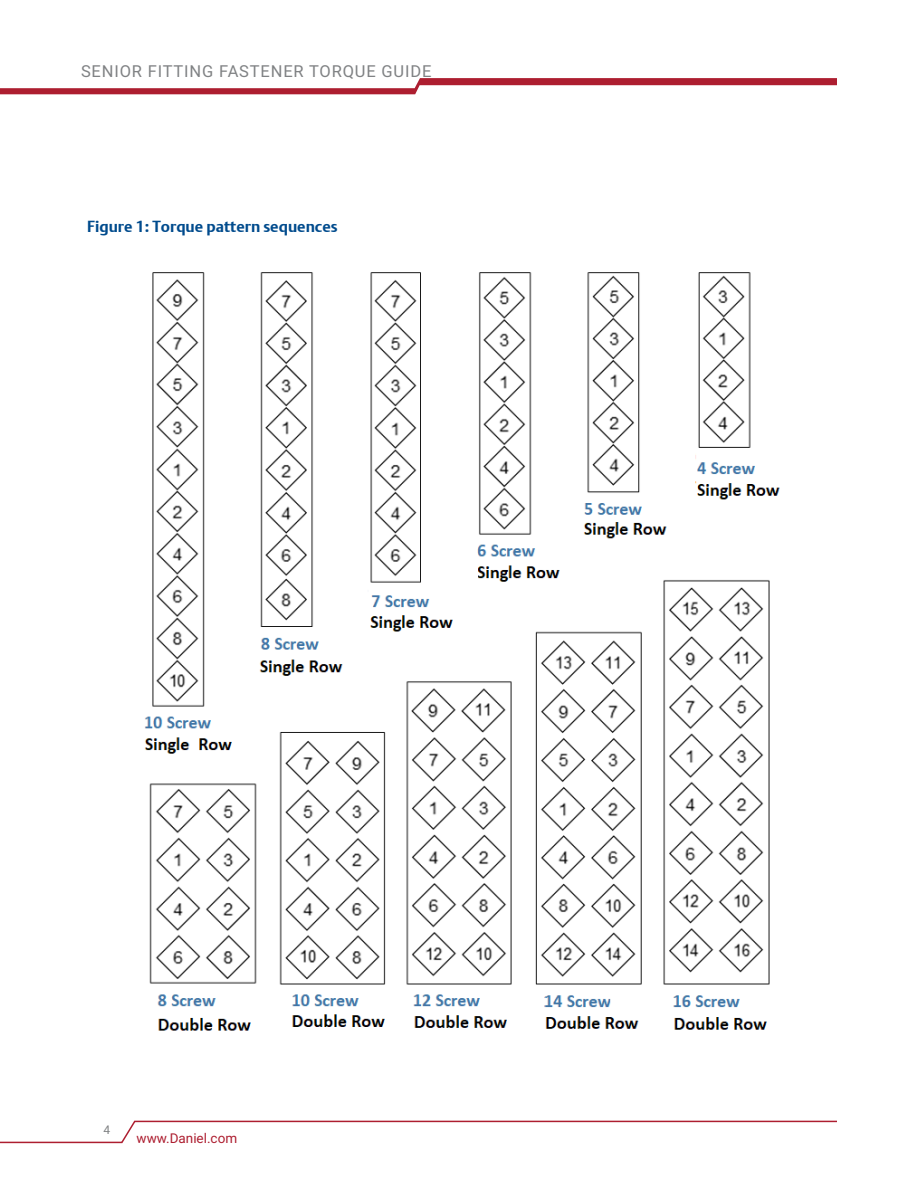
<style>
.page{position:relative;width:918px;height:1188px;background:#fff}
.page>*{position:absolute;margin:0;border:0;box-sizing:border-box;transform-origin:0 0}
.t1{font:16.5px "Roboto";letter-spacing:.05em;color:#808284}
.t2{font:15.6px "DTL Argo T Bold";color:#004b8d}
.t3{font:13.5px "Roboto";color:#ad1e30}
.t4{font:12px "Roboto";color:#808284}
</style>
<div class="page">
<svg style="left:0;top:1120px;width:837px;height:24px"></svg>
<svg style="left:0;top:78px;width:837px;height:16px"></svg>
<img style="left:144px;top:272px;width:636px;height:759px">
<p class="t1" style="left:81px;top:64px;width:352px">SENIOR FITTING FASTENER TORQUE GUIDE</p>
<p class="t2" style="left:87px;top:221px;width:252px">Figure 1: Torque pattern sequences</p>
<p class="t4" style="left:103px;top:1124px;width:8px">4</p>
<p class="t3" style="left:137px;top:1133px;width:102px">www.Daniel.com</p>
</div>
